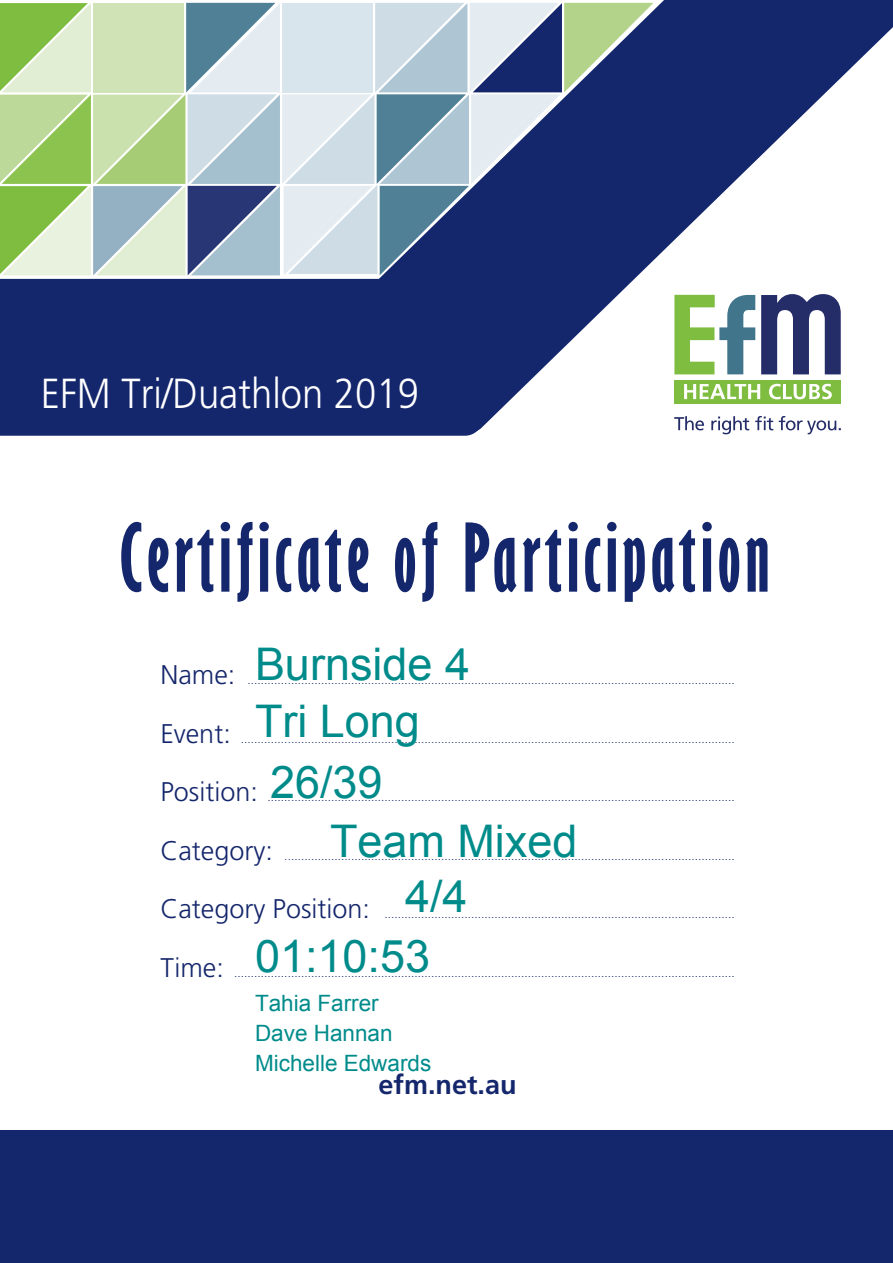
<style>
.page{position:relative;width:893px;height:1263px;background:#fff}
.page>*{position:absolute;margin:0;border:0;box-sizing:border-box;transform-origin:0 0}
.t1{font:700 extra-condensed 87px "Gill Sans";letter-spacing:.055em;color:#15276c}
.t2{font:45px "Arial";color:#008b8b}
.t3{font:300 42px "Frutiger LT Pro";color:#fff;scale:.91 1}
.t4{font:300 27px "Frutiger";color:#15276c}
.t5{font:700 27px "Frutiger";color:#15276c}
.t6{font:22.5px/30px "Arial";color:#008b8b}
.t7{font:300 12px "Frutiger";color:#15276c}
</style>
<div class="page">
<div style="left:0;top:1130px;width:893px;height:133px;background:#15276c"></div>
<svg style="left:0;top:3px;width:312px;height:272px;background:#b4cdb2"></svg>
<div style="left:0;top:279px;width:470px;height:157px;background:#15276c"></div>
<svg style="left:312px;top:0;width:581px;height:435px"></svg>
<div style="left:674px;top:380px;width:167px;height:23px;background:#7fbd41"></div>
<svg style="left:761px;top:294px;width:80px;height:80px"></svg>
<svg style="left:674px;top:295px;width:81px;height:79px"></svg>
<svg style="left:684px;top:384px;width:148px;height:15px"></svg>
<svg style="left:674px;top:416px;width:167px;height:18px"></svg>
<h3 class="t3" style="left:41px;top:369px;width:417px">EFM Tri/Duathlon 2019</h3>
<h1 class="t1" style="left:120px;top:505px;width:651px">Certificate of Participation</h1>
<h3 class="t4" style="left:160px;top:660px;width:77px">Name:</h3>
<h2 class="t2" style="left:255px;top:639px;width:217px">Burnside 4</h2>
<p class="t7" style="left:248px;top:673px;width:489px">..................................................................................................................................................</p>
<h2 class="t2" style="left:255px;top:696px;width:166px">Tri Long</h2>
<h3 class="t4" style="left:160px;top:718px;width:72px">Event:</h3>
<p class="t7" style="left:241px;top:732px;width:495px">....................................................................................................................................................</p>
<h3 class="t4" style="left:160px;top:777px;width:99px">Position:</h3>
<p class="t7" style="left:268px;top:790px;width:469px">............................................................................................................................................</p>
<h3 class="t4" style="left:160px;top:835px;width:114px">Category:</h3>
<h2 class="t2" style="left:270px;top:758px;width:114px">26/39</h2>
<h2 class="t2" style="left:330px;top:816px;width:249px">Team Mixed</h2>
<p class="t7" style="left:284px;top:849px;width:452px">.......................................................................................................................................</p>
<h3 class="t4" style="left:160px;top:894px;width:211px">Category Position:</h3>
<h2 class="t2" style="left:405px;top:872px;width:64px">4/4</h2>
<p class="t7" style="left:384px;top:907px;width:352px">.........................................................................................................</p>
<h3 class="t4" style="left:160px;top:952px;width:65px">Time:</h3>
<h2 class="t2" style="left:255px;top:932px;width:177px">01:10:53</h2>
<p class="t7" style="left:234px;top:966px;width:502px">......................................................................................................................................................</p>
<h3 class="t6" style="left:255px;top:988px;width:178px">Tahia Farrer<br>Dave Hannan<br>Michelle Edwards</h3>
<h3 class="t5" style="left:378px;top:1068px;width:140px">efm.net.au</h3>
</div>
